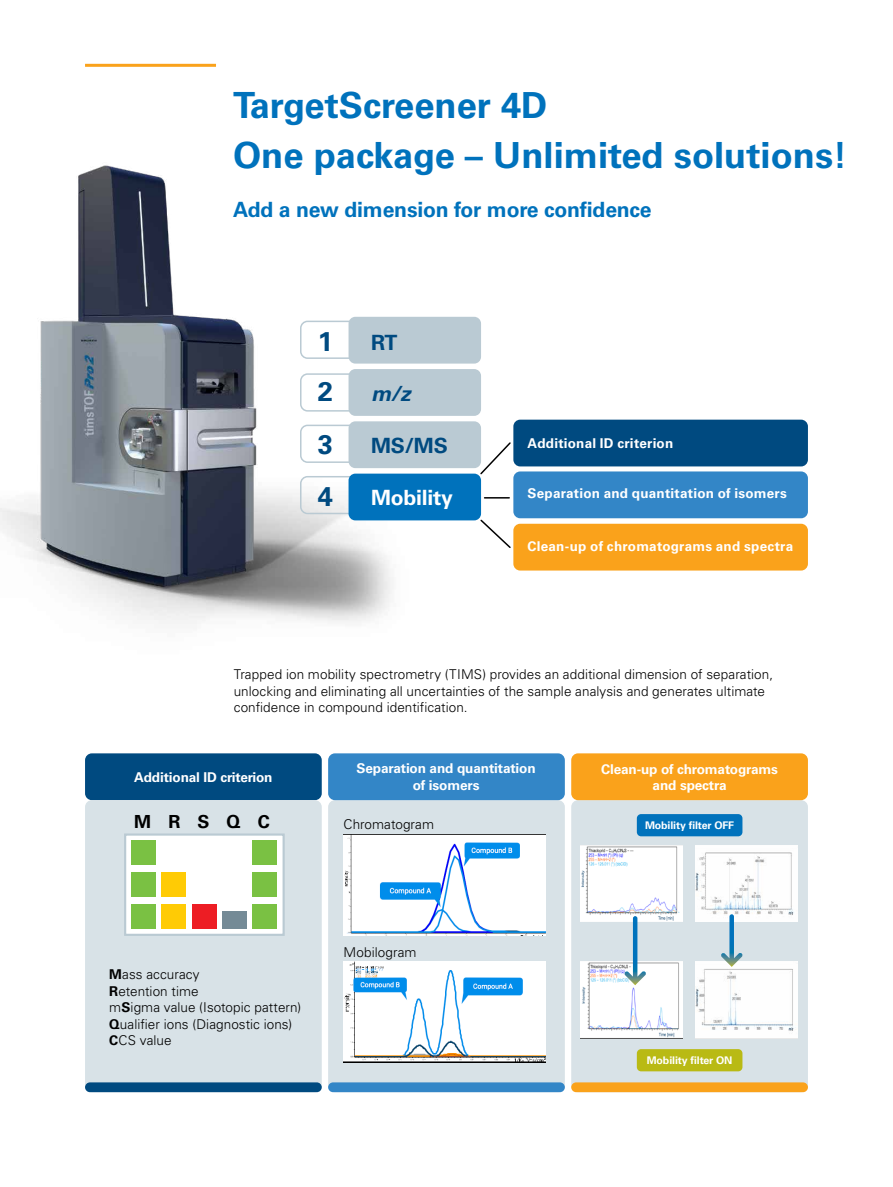
<style>
.page{position:relative;width:893px;height:1187px;background:#fff}
.page>*{position:absolute;margin:0;border:0;box-sizing:border-box;transform-origin:0 0}
.t1{font:700 36px/49.5px "Univers LT Std";color:#0072bc}
.t2{font:700 27px/51.8px "Univers LT Std";color:#004a80;text-align:justify}
.t3{font:700 21px "Univers LT Std";letter-spacing:-.01em;color:#0072bc}
.t4{font:700 21px "Univers LT Std";letter-spacing:-.01em;color:#fff}
.t5{font:700 21px "Univers LT Std";color:#004a80}
.t6{font:italic 700 21px "Univers LT Std";color:#004a80}
.t7{font:700 18px "Univers LT Std";letter-spacing:.95em;color:#000}
.t8{font:300 13.5px/16.5px "Univers LT Std";letter-spacing:.005em;color:#000}
.t9{font:700 13.5px/16.4px "Univers LT Std";letter-spacing:-.005em;color:#fff;text-align:center}
.t10{font:700 13.5px "Univers LT Std";letter-spacing:.015em;color:#fff}
.t11{font:700 10.5px "Univers LT Std";letter-spacing:-.01em;color:#fff}
.s1{font-weight:700}
</style>
<div class="page">
<img style="left:0;top:165px;width:440px;height:459px">
<img style="left:0;top:0;width:1px;height:349px">
<div style="left:300px;top:476px;width:134px;height:38px;border:2px solid #bacad3;border-radius:7px"></div>
<div style="left:300px;top:320px;width:134px;height:39px;border:2px solid #bacad3;border-radius:7px"></div>
<div style="left:300px;top:373px;width:134px;height:38px;border:2px solid #bacad3;border-radius:7px"></div>
<div style="left:300px;top:424px;width:134px;height:39px;border:2px solid #bacad3;border-radius:7px"></div>
<div style="left:349px;top:317px;width:132px;height:46px;background:#bacad3;border-radius:7px"></div>
<div style="left:85px;top:753px;width:237px;height:47px;background:#004a80;border-radius:7px"></div>
<div style="left:85px;top:800px;width:237px;height:292px;background:#d8e2e7;border-radius:7px"></div>
<div style="left:328px;top:800px;width:237px;height:292px;background:#d8e2e7;border-radius:7px"></div>
<div style="left:571px;top:800px;width:237px;height:292px;background:#d8e2e7;border-radius:7px"></div>
<div style="left:571px;top:753px;width:237px;height:47px;background:#faa21b;border-radius:7px"></div>
<div style="left:328px;top:753px;width:237px;height:47px;background:#3386c7;border-radius:7px"></div>
<div style="left:349px;top:369px;width:132px;height:47px;background:#bacad3;border-radius:7px"></div>
<div style="left:513px;top:471px;width:295px;height:47px;background:#3386c7;border-radius:7px"></div>
<div style="left:513px;top:419px;width:295px;height:47px;background:#004a80;border-radius:7px"></div>
<div style="left:349px;top:421px;width:132px;height:47px;background:#bacad3;border-radius:7px"></div>
<div style="left:513px;top:523px;width:295px;height:47px;background:#faa21b;border-radius:7px"></div>
<div style="left:349px;top:473px;width:132px;height:47px;background:#0072bc;border-radius:7px"></div>
<div style="left:124px;top:833px;width:161px;height:102px;background:#fff;border:2px solid #bacad3"></div>
<div style="left:131px;top:840px;width:24px;height:25px;background:#7ac143"></div>
<div style="left:253px;top:840px;width:24px;height:25px;background:#7ac143"></div>
<div style="left:131px;top:872px;width:24px;height:25px;background:#7ac143"></div>
<div style="left:253px;top:872px;width:24px;height:25px;background:#7ac143"></div>
<div style="left:162px;top:872px;width:24px;height:25px;background:#ffcb05"></div>
<div style="left:131px;top:904px;width:24px;height:24px;background:#7ac143"></div>
<div style="left:253px;top:904px;width:24px;height:24px;background:#7ac143"></div>
<div style="left:162px;top:904px;width:24px;height:24px;background:#ffcb05"></div>
<div style="left:192px;top:904px;width:24px;height:24px;background:#ed1d24"></div>
<div style="left:222px;top:911px;width:25px;height:17px;background:#748a96"></div>
<img style="left:344px;top:834px;width:201px;height:101px">
<img style="left:344px;top:961px;width:201px;height:101px">
<div style="left:85px;top:1082px;width:237px;height:10px;background:#004a80;border-radius:5px"></div>
<div style="left:328px;top:1082px;width:237px;height:10px;background:#3386c7;border-radius:5px"></div>
<div style="left:571px;top:1082px;width:237px;height:10px;background:#faa21b;border-radius:5px"></div>
<div style="left:637px;top:814px;width:105px;height:22px;background:#0072bc;border-radius:4px"></div>
<div style="left:637px;top:1049px;width:105px;height:22px;background:#b9ba14;border-radius:4px"></div>
<svg style="left:479px;top:442px;width:32px;height:33px"></svg>
<svg style="left:485px;top:497px;width:24px;height:1px"></svg>
<svg style="left:479px;top:518px;width:32px;height:30px"></svg>
<img style="left:580px;top:845px;width:102px;height:76px">
<img style="left:695px;top:845px;width:102px;height:76px">
<img style="left:580px;top:961px;width:102px;height:76px">
<img style="left:695px;top:961px;width:102px;height:76px">
<svg style="left:721px;top:914px;width:22px;height:52px"></svg>
<svg style="left:624px;top:916px;width:22px;height:69px"></svg>
<hr style="left:85px;top:64px;width:131px;height:3px;background:#faa21b">
<h1 class="t1" style="left:233px;top:81px;width:616px">TargetScreener 4D<br>One package – Unlimited solutions!</h1>
<h3 class="t3" style="left:233px;top:197px;width:420px">Add a new dimension for more confidence</h3>
<h2 class="t2" style="left:318px;top:315px;width:17px">1<br>2<br>3<br>4</h2>
<h3 class="t5" style="left:371px;top:330px;width:28px">RT</h3>
<h3 class="t6" style="left:371px;top:381px;width:41px">m/z</h3>
<h3 class="t5" style="left:371px;top:433px;width:78px">MS/MS</h3>
<h3 class="t4" style="left:371px;top:485px;width:84px">Mobility</h3>
<p class="t10" style="left:528px;top:435px;width:147px">Additional ID criterion</p>
<p class="t10" style="left:528px;top:485px;width:261px">Separation and quantitation of isomers</p>
<p class="t10" style="left:528px;top:538px;width:267px">Clean-up of chromatograms and spectra</p>
<p class="t8" style="left:234px;top:666px;width:541px">Trapped ion mobility spectrometry (TIMS) provides an additional dimension of separation, unlocking and eliminating all uncertainties of the sample analysis and generates ultimate confidence in compound identification.</p>
<p class="t9" style="left:134px;top:769px;width:140px">Additional ID criterion</p>
<p class="t9" style="left:357px;top:760px;width:181px">Separation and quantitation of isomers</p>
<p class="t9" style="left:601px;top:761px;width:178px">Clean-up of chromatograms and spectra</p>
<h3 class="t7" style="left:134px;top:810px;width:137px">MRSQC</h3>
<p class="t8" style="left:344px;top:816px;width:92px">Chromatogram</p>
<p class="t8" style="left:109px;top:966px;width:194px"><span class="s1">M</span>ass accuracy<br><span class="s1">R</span>etention time<br>m<span class="s1">S</span>igma value (Isotopic pattern)<br><span class="s1">Q</span>ualifier ions (Diagnostic ions)<br><span class="s1">C</span>CS value</p>
<p class="t8" style="left:344px;top:944px;width:74px">Mobilogram</p>
<p class="t11" style="left:645px;top:819px;width:91px">Mobility filter OFF</p>
<p class="t11" style="left:647px;top:1054px;width:87px">Mobility filter ON</p>
</div>
